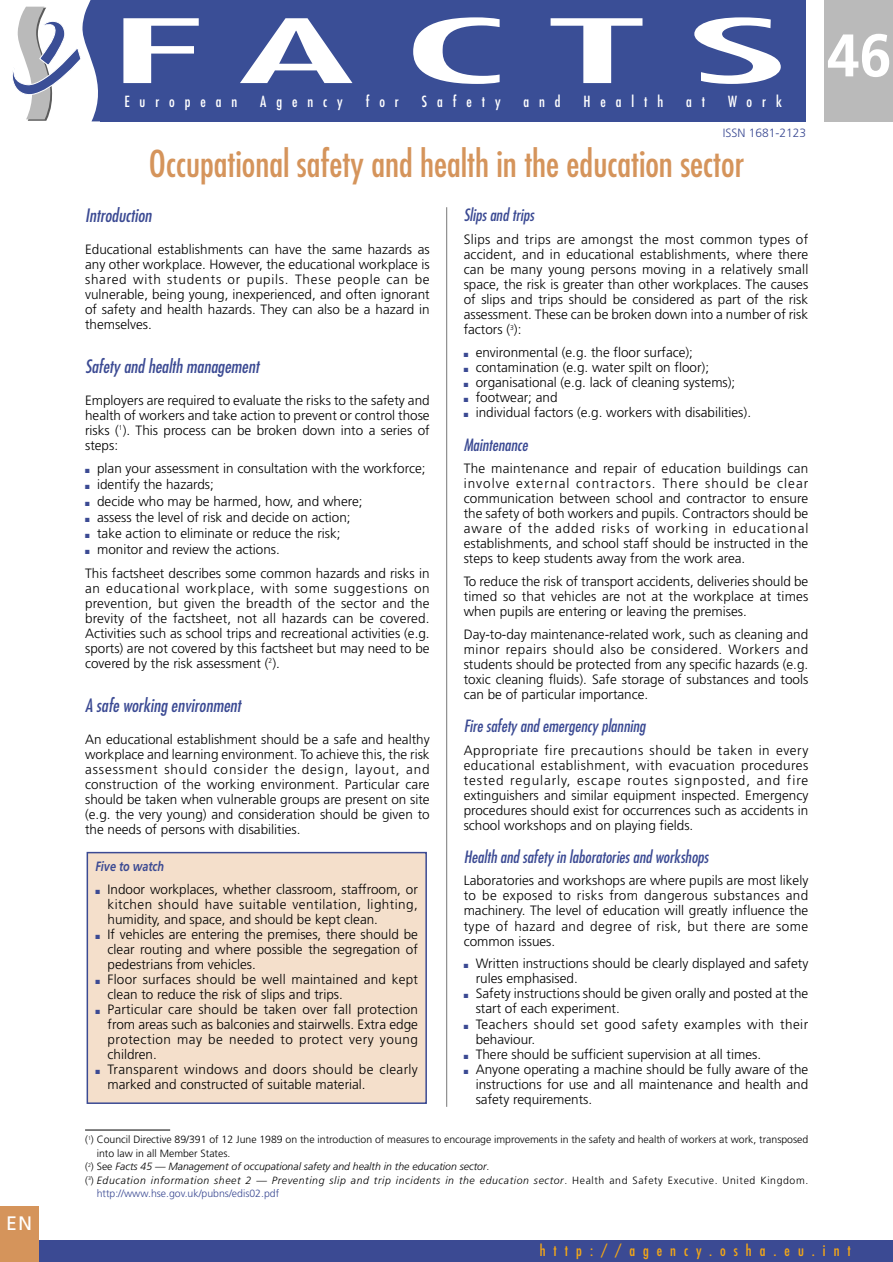
<style>
.page{position:relative;width:893px;height:1262px;background:#fff}
.page>*{position:absolute;margin:0;border:0;box-sizing:border-box;transform-origin:0 0}
.t1{font:condensed 85.95px "Futura";letter-spacing:.17em;color:#fff;scale:3.23 1}
.t2{font:700 60px "Frutiger";color:#fff}
.t3{font:condensed 36px "Futura";color:#d5945b}
.t4{font:19.5px "Frutiger";color:#fff}
.t5{font:italic condensed 18px "Futura";color:#3b4a93}
.t6{font:italic condensed 16.5px "Futura";color:#3b4a93}
.t7{font:condensed 15px "Futura";letter-spacing:.66em;color:#fff}
.t8{font:condensed 15px "Futura";letter-spacing:.535em;color:#f4a716}
.t9{font:300 13.5px/15px "Frutiger";color:#000;text-align:justify}
.t10{font:300 13.5px/15px "Frutiger";letter-spacing:.035em;color:#000}
.t11{font:italic 700 13.5px "Frutiger";color:#3b4a93;scale:.8 1}
.t12{font:300 12px "Frutiger";color:#3b4a93}
.t13{font:300 10.5px "Frutiger";color:#000}
.t14{font:italic 300 10.5px "Frutiger";letter-spacing:.055em;color:#000}
.t15{font:italic 300 10.5px "Frutiger";color:#000}
.t16{font:300 10.5px "Frutiger";color:#3b4a93}
.s1{color:#3b4a93}
.s2{font-style:normal}
</style>
<div class="page">
<div style="left:100px;top:0;width:705px;height:121px;background:#3a4e96"></div>
<svg style="left:12px;top:0;width:106px;height:122px"></svg>
<div style="left:824px;top:0;width:68px;height:121px;background:#bababa"></div>
<div style="left:0;top:1240px;width:892px;height:21px;background:#3b4a93"></div>
<div style="left:0;top:1206px;width:38px;height:55px;background:#d5945b"></div>
<div style="left:87px;top:852px;width:339px;height:251px;background:#f4dfcb"></div>
<div style="left:87px;top:852px;width:340px;height:252px;border:2px solid #3b4a93"></div>
<hr style="left:446px;top:207px;width:1px;height:899px;background:#777">
<hr style="left:85px;top:1129px;width:85px;height:1px;background:#000">
<h3 class="t4" style="left:6px;top:1215px;width:28px">EN</h3>
<h1 class="t1" style="left:106px;top:12px;width:212px">FACTS</h1>
<p class="t7" style="left:124px;top:95px;width:114px">European</p>
<p class="t7" style="left:260px;top:95px;width:84px">Agency</p>
<p class="t7" style="left:366px;top:95px;width:35px">for</p>
<p class="t7" style="left:422px;top:95px;width:80px">Safety</p>
<p class="t7" style="left:523px;top:95px;width:39px">and</p>
<p class="t7" style="left:583px;top:95px;width:81px">Health</p>
<p class="t7" style="left:686px;top:95px;width:20px">a t</p>
<p class="t7" style="left:728px;top:95px;width:55px">Work</p>
<p class="t12" style="left:722px;top:128px;width:85px">ISSN 1681-2123</p>
<h3 class="t3" style="left:149px;top:147px;width:597px">Occupational safety and health in the education sector</h3>
<h3 class="t5" style="left:85px;top:207px;width:68px">Introduction</h3>
<p class="t9" style="left:85px;top:242px;width:346px">Educational establishments can have the same hazards as any other workplace. However, the educational workplace is shared with students or pupils. These people can be vulnerable, being young, inexperienced, and often ignorant of safety and health hazards. They can also be a hazard in themselves.</p>
<h3 class="t5" style="left:85px;top:358px;width:175px">Safety and health management</h3>
<p class="t9" style="left:85px;top:393px;width:346px">Employers are required to evaluate the risks to the safety and health of workers and take action to prevent or control those risks (<sup>1</sup>). This process can be broken down into a series of steps:</p>
<p class="t9" style="left:85px;top:462px;width:342px"><span class="s1">■</span> plan your assessment in consultation with the workforce;</p>
<p class="t9" style="left:85px;top:478px;width:130px"><span class="s1">■</span> identify the hazards;</p>
<p class="t9" style="left:85px;top:494px;width:279px"><span class="s1">■</span> decide who may be harmed, how, and where;</p>
<p class="t9" style="left:85px;top:510px;width:267px"><span class="s1">■</span> assess the level of risk and decide on action;</p>
<p class="t9" style="left:85px;top:527px;width:257px"><span class="s1">■</span> take action to eliminate or reduce the risk;</p>
<p class="t9" style="left:85px;top:538px;width:346px;line-height:23.7px"><span class="s1">■</span> monitor and review the actions.<br>This factsheet describes some common hazards and risks in</p>
<p class="t9" style="left:85px;top:581px;width:346px">an educational workplace, with some suggestions on prevention, but given the breadth of the sector and the brevity of the factsheet, not all hazards can be covered.<br>Activities such as school trips and recreational activities (e.g. sports) are not covered by this factsheet but may need to be covered by the risk assessment (<sup>2</sup>).</p>
<h3 class="t5" style="left:85px;top:697px;width:157px">A safe working environment</h3>
<p class="t9" style="left:85px;top:732px;width:346px">An educational establishment should be a safe and healthy workplace and learning environment. To achieve this, the risk assessment should consider the design, layout, and construction of the working environment. Particular care should be taken when vulnerable groups are present on site (e.g. the very young) and consideration should be given to the needs of persons with disabilities.</p>
<p class="t6" style="left:463px;top:207px;width:72px">Slips and trips</p>
<p class="t9" style="left:463px;top:233px;width:346px">Slips and trips are amongst the most common types of accident, and in educational establishments, where there can be many young persons moving in a relatively small space, the risk is greater than other workplaces. The causes of slips and trips should be considered as part of the risk assessment. These can be broken down into a number of risk factors (<sup>3</sup>):</p>
<p class="t9" style="left:463px;top:345px;width:231px"><span class="s1">■</span> environmental (e.g. the floor surface);</p>
<p class="t9" style="left:463px;top:361px;width:247px"><span class="s1">■</span> contamination (e.g. water spilt on floor);</p>
<p class="t9" style="left:463px;top:376px;width:273px"><span class="s1">■</span> organisational (e.g. lack of cleaning systems);</p>
<p class="t9" style="left:463px;top:391px;width:95px"><span class="s1">■</span> footwear; and</p>
<p class="t9" style="left:463px;top:406px;width:289px"><span class="s1">■</span> individual factors (e.g. workers with disabilities).</p>
<p class="t6" style="left:463px;top:437px;width:66px">Maintenance</p>
<p class="t9" style="left:463px;top:462px;width:346px">The maintenance and repair of education buildings can involve external contractors. There should be clear communication between school and contractor to ensure the safety of both workers and pupils. Contractors should be aware of the added risks of working in educational establishments, and school staff should be instructed in the steps to keep students away from the work area.</p>
<p class="t9" style="left:463px;top:575px;width:346px">To reduce the risk of transport accidents, deliveries should be timed so that vehicles are not at the workplace at times when pupils are entering or leaving the premises.</p>
<p class="t9" style="left:463px;top:627px;width:346px">Day-to-day maintenance-related work, such as cleaning and minor repairs should also be considered. Workers and students should be protected from any specific hazards (e.g. toxic cleaning fluids). Safe storage of substances and tools can be of particular importance.</p>
<p class="t6" style="left:463px;top:718px;width:183px">Fire safety and emergency planning</p>
<p class="t9" style="left:463px;top:743px;width:346px">Appropriate fire precautions should be taken in every educational establishment, with evacuation procedures tested regularly, escape routes signposted, and fire extinguishers and similar equipment inspected. Emergency procedures should exist for occurrences such as accidents in school workshops and on playing fields.</p>
<p class="t6" style="left:463px;top:849px;width:246px">Health and safety in laboratories and workshops</p>
<p class="t9" style="left:463px;top:874px;width:346px">Laboratories and workshops are where pupils are most likely to be exposed to risks from dangerous substances and machinery. The level of education will greatly influence the type of hazard and degree of risk, but there are some common issues.</p>
<p class="t9" style="left:475px;top:957px;width:334px;text-indent:-12px"><span class="s1">■</span> Written instructions should be clearly displayed and safety rules emphasised.</p>
<p class="t9" style="left:475px;top:987px;width:334px;text-indent:-12px"><span class="s1">■</span> Safety instructions should be given orally and posted at the start of each experiment.</p>
<p class="t10" style="left:475px;top:1017px;width:334px;text-indent:-12px"><span class="s1">■</span> Teachers should set good safety examples with their behaviour.</p>
<p class="t9" style="left:463px;top:1047px;width:299px"><span class="s1">■</span> There should be sufficient supervision at all times.</p>
<p class="t9" style="left:475px;top:1062px;width:334px;text-indent:-12px"><span class="s1">■</span> Anyone operating a machine should be fully aware of the instructions for use and all maintenance and health and safety requirements.</p>
<p class="t11" style="left:96px;top:861px;width:87px">Five to watch</p>
<p class="t9" style="left:108px;top:882px;width:312px;text-indent:-12px"><span class="s1">■</span> Indoor workplaces, whether classroom, staffroom, or kitchen should have suitable ventilation, lighting, humidity, and space, and should be kept clean.</p>
<p class="t9" style="left:108px;top:927px;width:312px;text-indent:-12px"><span class="s1">■</span> If vehicles are entering the premises, there should be clear routing and where possible the segregation of pedestrians from vehicles.</p>
<p class="t9" style="left:108px;top:972px;width:312px;text-indent:-12px"><span class="s1">■</span> Floor surfaces should be well maintained and kept clean to reduce the risk of slips and trips.</p>
<p class="t9" style="left:108px;top:1002px;width:312px;text-indent:-12px"><span class="s1">■</span> Particular care should be taken over fall protection from areas such as balconies and stairwells. Extra edge protection may be needed to protect very young children.</p>
<p class="t9" style="left:108px;top:1062px;width:312px;text-indent:-12px"><span class="s1">■</span> Transparent windows and doors should be clearly marked and constructed of suitable material.</p>
<p class="t13" style="left:85px;top:1135px;width:724px">(<sup>1</sup>) Council Directive 89/391 of 12 June 1989 on the introduction of measures to encourage improvements in the safety and health of workers at work, transposed</p>
<p class="t13" style="left:97px;top:1148px;width:135px">into law in all Member States.</p>
<p class="t15" style="left:85px;top:1162px;width:406px"><span class="s2">(</span><sup>2</sup><span class="s2">) See</span> Facts 45 — Management of occupational safety and health in the education sector<span class="s2">.</span></p>
<p class="t14" style="left:85px;top:1175px;width:724px"><span class="s2">(</span><sup>3</sup><span class="s2">)</span> Education information sheet 2 — Preventing slip and trip incidents in the education sector<span class="s2">. Health and Safety Executive. United Kingdom.</span></p>
<p class="t16" style="left:97px;top:1189px;width:184px">http://www.hse.gov.uk/pubns/edis02.pdf</p>
<h2 class="t2" style="left:827px;top:31px;width:66px">46</h2>
<p class="t8" style="left:540px;top:1243px;width:312px">http://agency.osha.eu.int</p>
</div>
